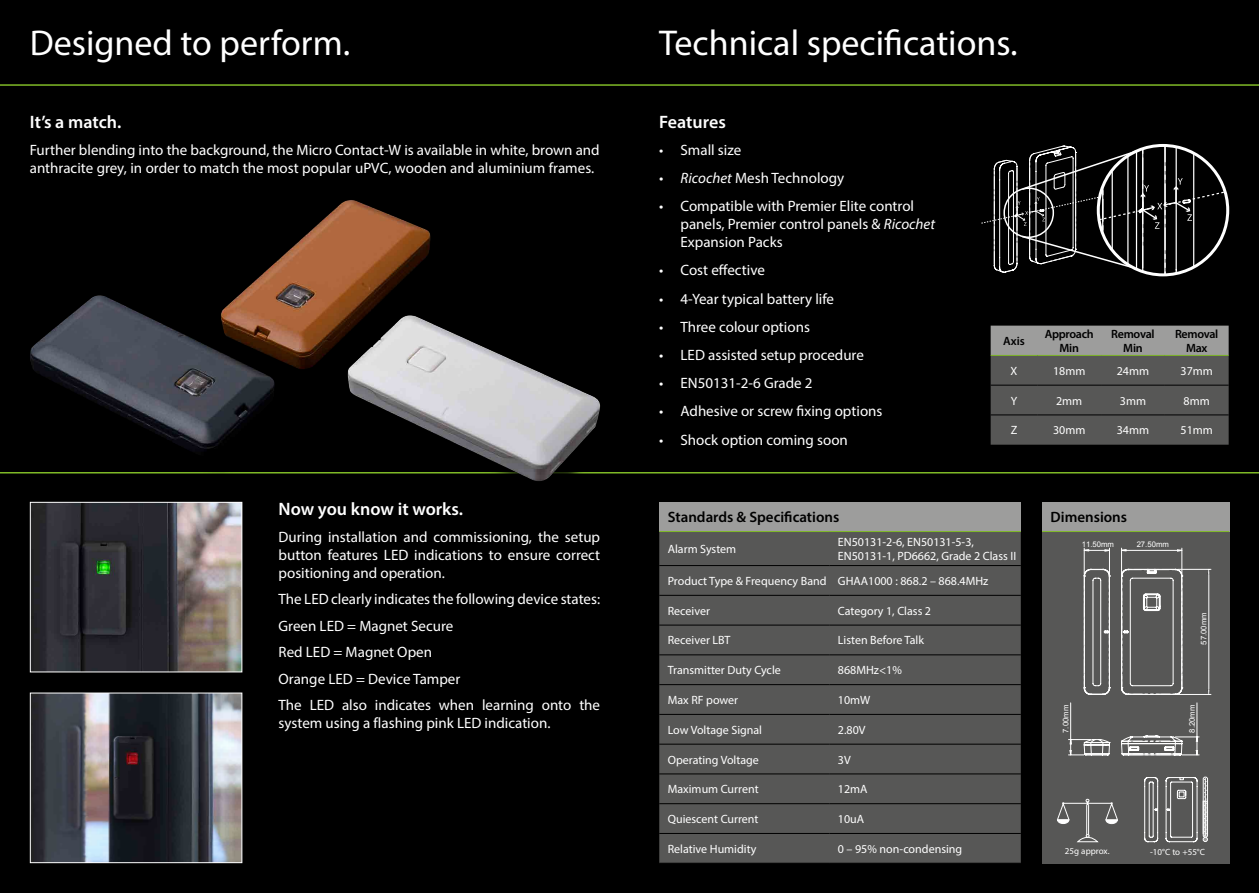
<style>
.page{position:relative;width:1259px;height:893px;background:#000}
.page>*{position:absolute;margin:0;border:0;box-sizing:border-box;transform-origin:0 0}
.t1{font:36px "Myriad Pro";color:#fff}
.t2{font:600 18px "Myriad Pro";color:#fff}
.t3{font:15px/18px "Myriad Pro";color:#fff}
.t4{font:600 15px "Myriad Pro";color:#000}
.t5{font:12px/14.4px "Myriad Pro";color:#fff}
.t6{font:600 12px/14.4px "Myriad Pro";letter-spacing:-.025em;color:#000;text-align:center}
.t7{font:9px "Myriad Pro";color:#fff}
.t8{font:7.8px "Arial";color:#fff}
.s1{font-style:italic}
</style>
<div class="page">
<div style="left:1042px;top:502px;width:187px;height:361px;background:#575756"></div>
<hr style="left:1064px;top:803px;width:47px;height:1px;background:#fff">
<svg style="left:1077px;top:799px;width:21px;height:43px"></svg>
<svg style="left:1057px;top:802px;width:12px;height:22px"></svg>
<svg style="left:1105px;top:802px;width:13px;height:22px"></svg>
<hr style="left:1070px;top:703px;width:1px;height:37px;background:#fff">
<hr style="left:1196px;top:703px;width:1px;height:34px;background:#fff">
<hr style="left:1177px;top:569px;width:34px;height:1px;background:#fff">
<hr style="left:1177px;top:694px;width:34px;height:1px;background:#fff">
<svg style="left:1207px;top:569px;width:2px;height:125px"></svg>
<svg style="left:1083px;top:548px;width:99px;height:147px"></svg>
<svg style="left:1068px;top:735px;width:131px;height:21px"></svg>
<svg style="left:1144px;top:777px;width:63px;height:65px"></svg>
<div style="left:659px;top:502px;width:361px;height:29px;background:#9d9d9c"></div>
<div style="left:659px;top:532px;width:361px;height:331px;background:#575756"></div>
<hr style="left:659px;top:531px;width:170px;height:1px;background:#80ba27">
<hr style="left:829px;top:531px;width:191px;height:1px;background:#80ba27">
<hr style="left:659px;top:565px;width:170px;height:1px;background:#000">
<hr style="left:829px;top:565px;width:191px;height:1px;background:#000">
<hr style="left:659px;top:595px;width:170px;height:1px;background:#000">
<hr style="left:829px;top:595px;width:191px;height:1px;background:#000">
<hr style="left:659px;top:625px;width:170px;height:1px;background:#000">
<hr style="left:829px;top:625px;width:191px;height:1px;background:#000">
<hr style="left:659px;top:654px;width:170px;height:1px;background:#000">
<hr style="left:829px;top:654px;width:191px;height:1px;background:#000">
<hr style="left:659px;top:684px;width:170px;height:1px;background:#000">
<hr style="left:829px;top:684px;width:191px;height:1px;background:#000">
<hr style="left:659px;top:714px;width:170px;height:1px;background:#000">
<hr style="left:829px;top:714px;width:191px;height:1px;background:#000">
<hr style="left:659px;top:744px;width:170px;height:1px;background:#000">
<hr style="left:829px;top:744px;width:191px;height:1px;background:#000">
<hr style="left:659px;top:773px;width:170px;height:1px;background:#000">
<hr style="left:829px;top:773px;width:191px;height:1px;background:#000">
<hr style="left:659px;top:803px;width:170px;height:1px;background:#000">
<hr style="left:829px;top:803px;width:191px;height:1px;background:#000">
<hr style="left:659px;top:833px;width:170px;height:1px;background:#000">
<hr style="left:829px;top:833px;width:191px;height:1px;background:#000">
<div style="left:1042px;top:502px;width:187px;height:29px;background:#9d9d9c"></div>
<hr style="left:1042px;top:531px;width:187px;height:1px;background:#80ba27">
<hr style="left:0;top:472px;width:1259px;height:1px;background:#80ba27">
<div style="left:32px;top:202px;width:586px;height:298px;background:#000"></div>
<img style="left:28px;top:200px;width:572px;height:281px">
<img style="left:32px;top:504px;width:208px;height:166px">
<div style="left:30px;top:502px;width:212px;height:170px;border:1px solid #fff"></div>
<img style="left:32px;top:695px;width:208px;height:166px">
<div style="left:30px;top:693px;width:212px;height:170px;border:1px solid #fff"></div>
<hr style="left:0;top:84px;width:1259px;height:2px;background:#80ba27">
<svg style="left:990px;top:326px;width:238px;height:119px;background:#666765"></svg>
<hr style="left:990px;top:385px;width:47px;height:1px;background:#000">
<hr style="left:1037px;top:385px;width:64px;height:1px;background:#000">
<hr style="left:1101px;top:385px;width:63px;height:1px;background:#000">
<hr style="left:1164px;top:385px;width:64px;height:1px;background:#000">
<hr style="left:990px;top:415px;width:47px;height:1px;background:#000">
<hr style="left:1037px;top:415px;width:64px;height:1px;background:#000">
<hr style="left:1101px;top:415px;width:63px;height:1px;background:#000">
<hr style="left:1164px;top:415px;width:64px;height:1px;background:#000">
<hr style="left:990px;top:355px;width:47px;height:1px;background:#80ba27">
<hr style="left:1037px;top:355px;width:64px;height:1px;background:#80ba27">
<hr style="left:1101px;top:355px;width:63px;height:1px;background:#80ba27">
<hr style="left:1164px;top:355px;width:64px;height:1px;background:#80ba27">
<svg style="left:981px;top:145px;width:246px;height:130px"></svg>
<h1 class="t1" style="left:30px;top:21px;width:322px">Designed to perform.</h1>
<p class="t2" style="left:30px;top:111px;width:93px">It’s a match.</p>
<p class="t3" style="left:30px;top:141px;width:571px">Further blending into the background, the Micro Contact-W is available in white, brown and anthracite grey, in order to match the most popular uPVC, wooden and aluminium frames.</p>
<p class="t2" style="left:279px;top:498px;width:186px">Now you know it works.</p>
<p class="t3" style="left:279px;top:527px;width:323px;text-align:justify">During installation and commissioning, the setup button features LED indications to ensure correct positioning and operation.</p>
<p class="t3" style="left:279px;top:586px;width:323px;line-height:26.5px">The LED clearly indicates the following device states:<br>Green LED = Magnet Secure<br>Red LED = Magnet Open<br>Orange LED = Device Tamper<br>The LED also indicates when learning onto the</p>
<p class="t3" style="left:279px;top:714px;width:273px">system using a flashing pink LED indication.</p>
<h1 class="t1" style="left:659px;top:21px;width:360px">Technical specifications.</h1>
<p class="t2" style="left:659px;top:111px;width:68px">Features</p>
<p class="t3" style="left:659px;top:141px;width:83px">• Small size</p>
<p class="t3" style="left:659px;top:169px;width:187px"><span class="s1">• Ricochet</span> Mesh Technology</p>
<p class="t3" style="left:680px;top:197px;width:256px;text-indent:-21px">• Compatible with Premier Elite control panels, Premier control panels &amp; <span class="s1">Ricochet<br></span>Expansion Packs</p>
<p class="t3" style="left:659px;top:261px;width:107px">• Cost effective</p>
<p class="t3" style="left:659px;top:289px;width:176px">• 4-Year typical battery life</p>
<p class="t3" style="left:659px;top:318px;width:152px">• Three colour options</p>
<p class="t3" style="left:659px;top:346px;width:206px">• LED assisted setup procedure</p>
<p class="t3" style="left:659px;top:374px;width:155px">• EN50131-2-6 Grade 2</p>
<p class="t3" style="left:659px;top:402px;width:225px">• Adhesive or screw fixing options</p>
<p class="t3" style="left:659px;top:430px;width:190px">• Shock option coming soon</p>
<p class="t6" style="left:1003px;top:333px;width:23px">Axis</p>
<p class="t6" style="left:1045px;top:326px;width:50px">Approach<br>Min</p>
<p class="t6" style="left:1111px;top:326px;width:45px">Removal<br>Min</p>
<p class="t6" style="left:1175px;top:326px;width:45px">Removal<br>Max</p>
<p class="t5" style="left:1010px;top:363px;width:8px">X</p>
<p class="t5" style="left:1053px;top:363px;width:34px">18mm</p>
<p class="t5" style="left:1116px;top:363px;width:34px">24mm</p>
<p class="t5" style="left:1180px;top:363px;width:34px">37mm</p>
<p class="t5" style="left:1010px;top:393px;width:8px">Y</p>
<p class="t5" style="left:1056px;top:393px;width:28px">2mm</p>
<p class="t5" style="left:1119px;top:393px;width:28px">3mm</p>
<p class="t5" style="left:1183px;top:393px;width:28px">8mm</p>
<p class="t5" style="left:1010px;top:423px;width:8px">Z</p>
<p class="t5" style="left:1053px;top:423px;width:34px">30mm</p>
<p class="t5" style="left:1116px;top:423px;width:34px">34mm</p>
<p class="t5" style="left:1180px;top:423px;width:34px">51mm</p>
<p class="t4" style="left:668px;top:508px;width:173px">Standards &amp; Specifications</p>
<p class="t5" style="left:668px;top:542px;width:70px">Alarm System</p>
<p class="t5" style="left:838px;top:534px;width:180px">EN50131-2-6, EN50131-5-3,<br>EN50131-1, PD6662, Grade 2 Class II</p>
<p class="t5" style="left:668px;top:573px;width:322px">Product Type &amp; Frequency Band GHAA1000 : 868.2 – 868.4MHz</p>
<p class="t5" style="left:668px;top:603px;width:44px">Receiver</p>
<p class="t5" style="left:838px;top:603px;width:95px">Category 1, Class 2</p>
<p class="t5" style="left:668px;top:633px;width:64px">Receiver LBT</p>
<p class="t5" style="left:838px;top:633px;width:88px">Listen Before Talk</p>
<p class="t5" style="left:668px;top:663px;width:115px">Transmitter Duty Cycle</p>
<p class="t5" style="left:838px;top:663px;width:66px">868MHz&lt;1%</p>
<p class="t5" style="left:668px;top:693px;width:72px">Max RF power</p>
<p class="t5" style="left:838px;top:693px;width:34px">10mW</p>
<p class="t5" style="left:668px;top:722px;width:96px">Low Voltage Signal</p>
<p class="t5" style="left:838px;top:722px;width:29px">2.80V</p>
<p class="t5" style="left:668px;top:752px;width:93px">Operating Voltage</p>
<p class="t5" style="left:838px;top:752px;width:14px">3V</p>
<p class="t5" style="left:668px;top:782px;width:92px">Maximum Current</p>
<p class="t5" style="left:838px;top:782px;width:31px">12mA</p>
<p class="t5" style="left:668px;top:812px;width:92px">Quiescent Current</p>
<p class="t5" style="left:838px;top:812px;width:28px">10uA</p>
<p class="t5" style="left:668px;top:841px;width:90px">Relative Humidity</p>
<p class="t5" style="left:838px;top:841px;width:126px">0 – 95% non-condensing</p>
<p class="t4" style="left:1050px;top:508px;width:78px">Dimensions</p>
<p class="t8" style="left:1081px;top:539px;width:34px">11.50mm</p>
<p class="t8" style="left:1136px;top:539px;width:34px">27.50mm</p>
<p class="t8" style="left:1198px;top:645px;width:34px;rotate:-90deg">57.00mm</p>
<p class="t8" style="left:1060px;top:733px;width:29px;rotate:-90deg">7.00mm</p>
<p class="t8" style="left:1187px;top:733px;width:29px;rotate:-90deg">8.20mm</p>
<p class="t7" style="left:1065px;top:845px;width:46px">25g approx.</p>
<p class="t7" style="left:1150px;top:846px;width:56px">-10°C to +55°C</p>
</div>
